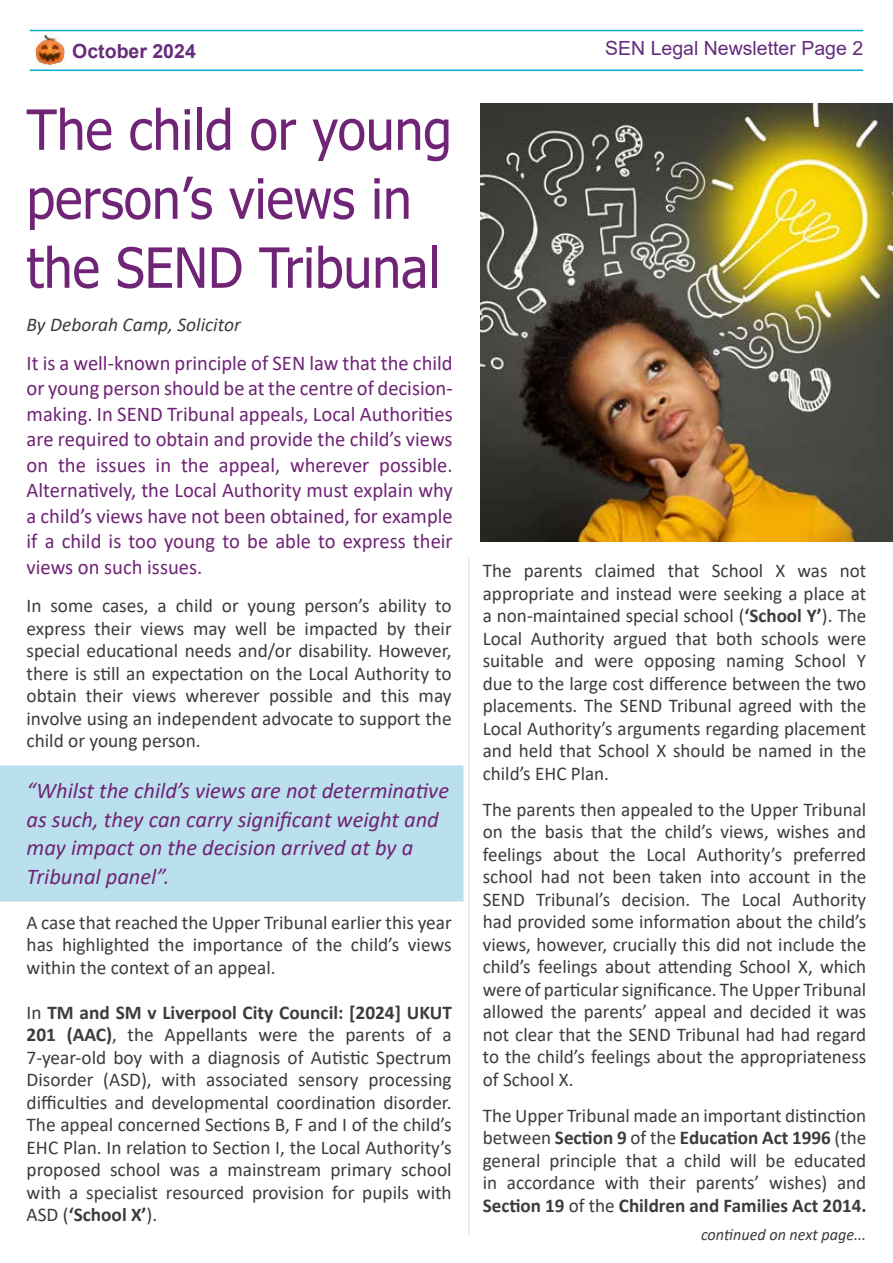
<style>
.page{position:relative;width:893px;height:1263px;background:#fff}
.page>*{position:absolute;margin:0;border:0;box-sizing:border-box;transform-origin:0 0}
.t1{font:55.5px/69px "Tahoma";color:#6f2476;scale:.93 1}
.t2{font:italic 22.5px/28.5px "Calibri";color:#6f2476}
.t3{font:21px/25.5px "Calibri";color:#6f2476;text-align:justify}
.t4{font:19.5px/22.5px "Calibri";color:#3c3c3b;text-align:justify}
.t5{font:19.5px "Arial";color:#662c7d}
.t6{font:italic 19.5px "Calibri";color:#3c3c3b}
.t7{font:700 19.5px "Arial";color:#662c7d}
.t8{font:italic 16.5px "Calibri";color:#3c3c3b}
.s1{font-weight:700}
</style>
<div class="page">
<div style="left:0;top:765px;width:463px;height:136px;background:#bae0ed"></div>
<hr style="left:30px;top:30px;width:833px;height:1px;background:#00acc9">
<hr style="left:30px;top:70px;width:833px;height:1px;background:#00acc9">
<img style="left:481px;top:103px;width:412px;height:438px">
<hr style="left:468px;top:558px;width:2px;height:676px;background:#53b1d3">
<img style="left:34px;top:35px;width:32px;height:31px">
<p class="t7" style="left:72px;top:38px;width:125px">October 2024</p>
<h1 class="t1" style="left:27px;top:98px;width:459px">The child or young person’s views in the SEND Tribunal</h1>
<p class="t6" style="left:27px;top:311px;width:216px">By Deborah Camp, Solicitor</p>
<p class="t3" style="left:27px;top:349px;width:428px">It is a well-known principle of SEN law that the child or young person should be at the centre of decision&shy;making. In SEND Tribunal appeals, Local Authorities are required to obtain and provide the child’s views on the issues in the appeal, wherever possible.<br>Alternatively, the Local Authority must explain why a child’s views have not been obtained, for example if a child is too young to be able to express their views on such issues.</p>
<p class="t4" style="left:27px;top:594px;width:427px">In some cases, a child or young person’s ability to express their views may well be impacted by their special educational needs and/or disability. However, there is still an expectation on the Local Authority to obtain their views wherever possible and this may involve using an independent advocate to support the child or young person.</p>
<p class="t2" style="left:27px;top:775px;width:424px">“Whilst the child’s views are not determinative as such, they can carry significant weight and may impact on the decision arrived at by a Tribunal panel”.</p>
<p class="t4" style="left:27px;top:910px;width:427px">A case that reached the Upper Tribunal earlier this year has highlighted the importance of the child’s views within the context of an appeal.</p>
<p class="t4" style="left:27px;top:1000px;width:427px">In <span class="s1">TM and SM v Liverpool City Council: [2024] UKUT 201 (AAC)</span>, the Appellants were the parents of a 7-year-old boy with a diagnosis of Autistic Spectrum Disorder (ASD), with associated sensory processing difficulties and developmental coordination disorder.<br>The appeal concerned Sections B, F and I of the child’s EHC Plan. In relation to Section I, the Local Authority’s proposed school was a mainstream primary school with a specialist resourced provision for pupils with ASD (<span class="s1">‘School X’</span>).</p>
<p class="t5" style="left:605px;top:35px;width:259px">SEN Legal Newsletter Page 2</p>
<p class="t4" style="left:483px;top:559px;width:385px">The parents claimed that School X was not appropriate and instead were seeking a place at a non-maintained special school (<span class="s1">‘School Y’</span>). The Local Authority argued that both schools were suitable and were opposing naming School Y due to the large cost difference between the two placements. The SEND Tribunal agreed with the Local Authority’s arguments regarding placement and held that School X should be named in the child’s EHC Plan.</p>
<p class="t4" style="left:483px;top:798px;width:385px">The parents then appealed to the Upper Tribunal on the basis that the child’s views, wishes and feelings about the Local Authority’s preferred school had not been taken into account in the SEND Tribunal’s decision. The Local Authority had provided some information about the child’s views, however, crucially this did not include the child’s feelings about attending School X, which were of particular significance. The Upper Tribunal allowed the parents’ appeal and decided it was not clear that the SEND Tribunal had had regard to the child’s feelings about the appropriateness of School X.</p>
<p class="t4" style="left:483px;top:1104px;width:385px">The Upper Tribunal made an important distinction between <span class="s1">Section 9</span> of the <span class="s1">Education Act 1996</span> (the general principle that a child will be educated in accordance with their parents’ wishes) and <span class="s1">Section 19</span> of the <span class="s1">Children and Families Act 2014.</span></p>
<p class="t8" style="left:701px;top:1223px;width:167px">continued on next page...</p>
</div>
